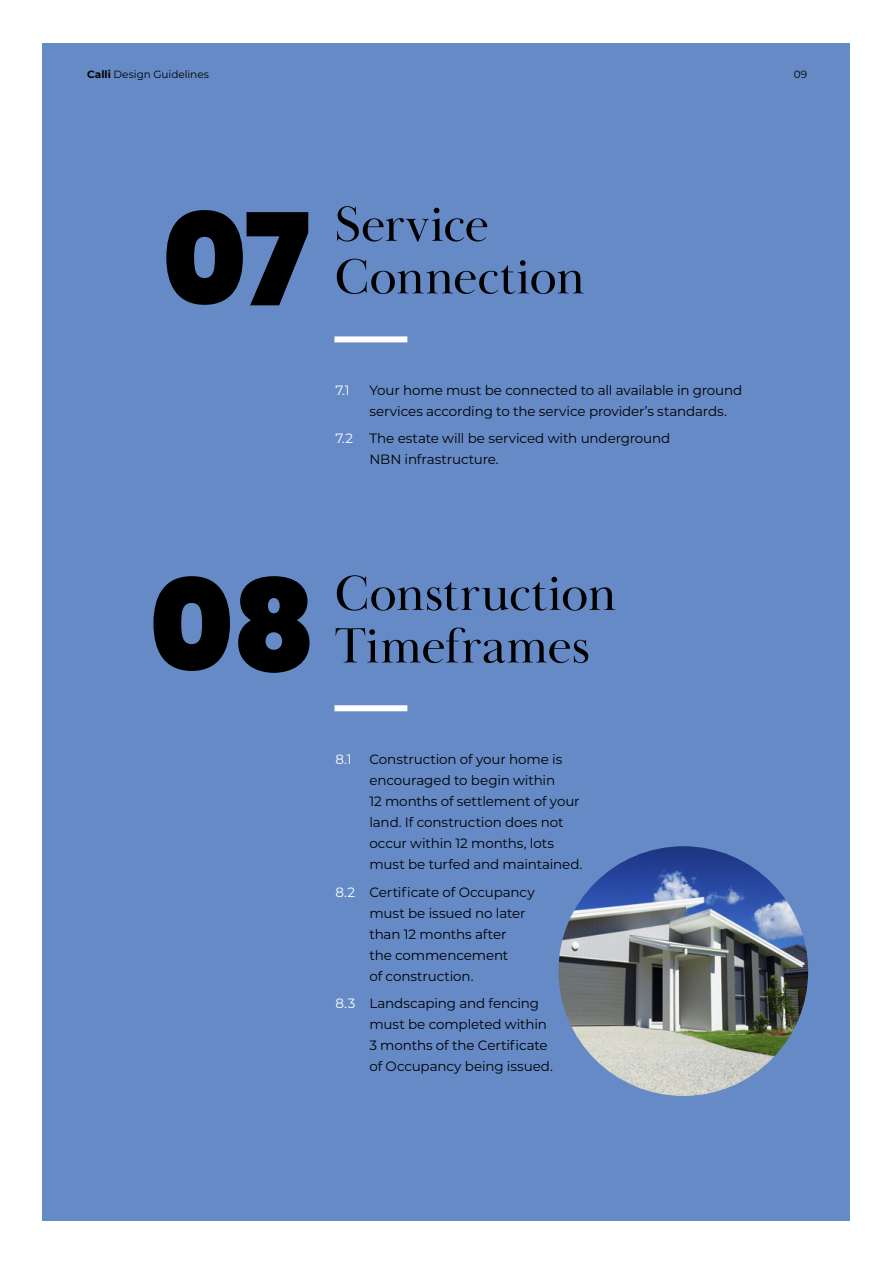
<style>
.page{position:relative;width:893px;height:1263px;background:#fff}
.page>*{position:absolute;margin:0;border:0;box-sizing:border-box;transform-origin:0 0}
.t1{font:900 127.5px "Poppins";color:#000}
.t2{font:51px/52.5px "Baskerville Display PT";letter-spacing:-.01em;color:#000}
.t3{font:13.5px/21px "Montserrat";letter-spacing:-.01em;color:#000}
.t4{font:13.5px "Montserrat";color:#fff}
.t5{font:10.5px "Montserrat";color:#000}
.s1{font-weight:700}
.s2{color:#fff}
</style>
<div class="page">
<div style="left:43px;top:43px;width:807px;height:1177px;background:#658ac6"></div>
<div style="left:334px;top:336px;width:73px;height:6px;background:#fff"></div>
<div style="left:334px;top:705px;width:73px;height:6px;background:#fff"></div>
<img style="left:558px;top:846px;width:250px;height:250px;border-radius:125px">
<p class="t5" style="left:87px;top:68px;width:123px"><span class="s1">Calli</span> Design Guidelines</p>
<p class="t5" style="left:794px;top:68px;width:15px">09</p>
<h1 class="t1" style="left:162px;top:187px;width:149px">07</h1>
<h2 class="t2" style="left:334px;top:199px;width:252px">Service<br>Connection</h2>
<p class="t4" style="left:335px;top:381px;width:16px">7.1</p>
<p class="t3" style="left:369px;top:379px;width:374px">Your home must be connected to all available in ground services according to the service provider’s standards.</p>
<p class="t3" style="left:369px;top:428px;width:302px;text-indent:-34px"><span class="s2">7.2</span> The estate will be serviced with underground<br>NBN infrastructure.</p>
<h1 class="t1" style="left:149px;top:553px;width:168px">08</h1>
<h2 class="t2" style="left:334px;top:568px;width:283px">Construction<br>Timeframes</h2>
<p class="t4" style="left:335px;top:750px;width:18px">8.1</p>
<p class="t3" style="left:369px;top:748px;width:215px">Construction of your home is encouraged to begin within<br>12 months of settlement of your land. If construction does not occur within 12 months, lots must be turfed and maintained.</p>
<p class="t3" style="left:369px;top:881px;width:167px;text-indent:-34px"><span class="s2">8.2</span> Certificate of Occupancy must be issued no later than 12 months after<br>the commencement<br>of construction.</p>
<p class="t3" style="left:369px;top:992px;width:185px;text-indent:-34px"><span class="s2">8.3</span> Landscaping and fencing must be completed within<br>3 months of the Certificate of Occupancy being issued.</p>
</div>
